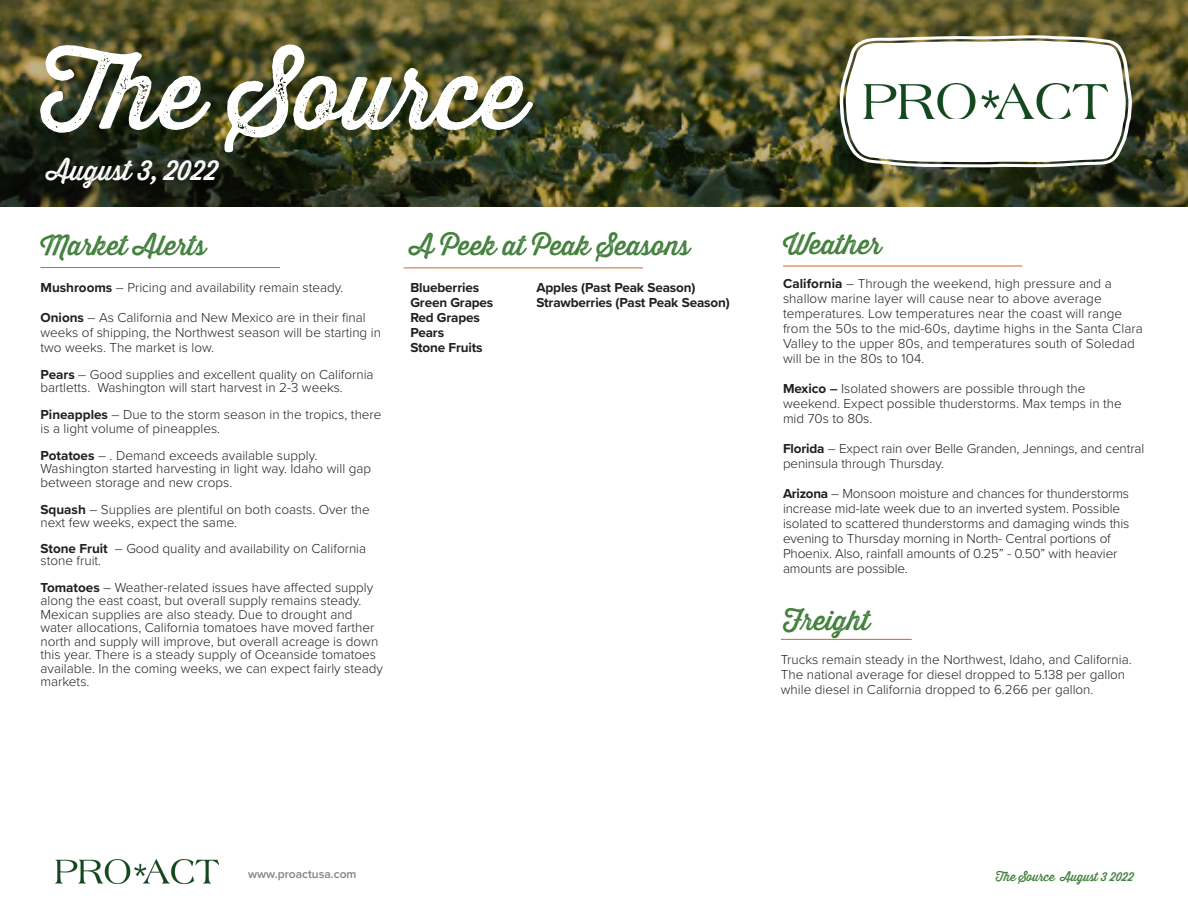
<style>
.page{position:relative;width:1188px;height:918px;background:#fff}
.page>*{position:absolute;margin:0;border:0;box-sizing:border-box;transform-origin:0 0}
.t1{font:99px "Thirsty Rough Reg One";color:#fff}
.t2{font:27px "Thirsty Rough Reg One";color:#42803c}
.t3{font:27px "Thirsty Rough Reg One";color:#fff}
.t4{font:300 13.5px/15px "Proxima Nova";color:#231f20}
.t5{font:700 13.5px "Proxima Nova";letter-spacing:-.01em;color:#231f20}
.t6{font:12px "Thirsty Rough Reg One";color:#42803c}
.t7{font:600 12px "Proxima Nova";color:#808285}
.s1{font-weight:700}
.s2{font-weight:600}
</style>
<div class="page">
<img style="left:0;top:0;width:1188px;height:207px">
<svg style="left:840px;top:35px;width:292px;height:132px"></svg>
<hr style="left:40px;top:267px;width:240px;height:1px;background:#d16727">
<hr style="left:783px;top:266px;width:239px;height:1px;background:#d16727">
<hr style="left:403px;top:268px;width:240px;height:1px;background:#d16727">
<hr style="left:781px;top:639px;width:131px;height:1px;background:#d16727">
<img style="left:864px;top:83px;width:244px;height:36px">
<img style="left:55px;top:860px;width:164px;height:24px">
<h1 class="t1" style="left:40px;top:20px;width:488px">The Source</h1>
<h2 class="t3" style="left:47px;top:150px;width:172px">August 3, 2022</h2>
<h2 class="t2" style="left:40px;top:226px;width:167px">Market Alerts</h2>
<h2 class="t2" style="left:410px;top:226px;width:281px">A Peek at Peak Seasons</h2>
<h2 class="t2" style="left:783px;top:225px;width:100px">Weather</h2>
<p class="t4" style="left:40px;top:279px;width:305px"><span class="s1">Mushrooms</span> – Pricing and availability remain steady.</p>
<p class="t4" style="left:40px;top:309px;width:342px"><span class="s1">Onions</span> – As California and New Mexico are in their final weeks of shipping, the Northwest season will be starting in two weeks. The market is low.</p>
<p class="t4" style="left:40px;top:367px;width:335px;line-height:13.5px"><span class="s1">Pears</span> – Good supplies and excellent quality on California bartletts. Washington will start harvest in 2-3 weeks.</p>
<p class="t4" style="left:40px;top:407px;width:343px;line-height:13.5px"><span class="s1">Pineapples</span> – Due to the storm season in the tropics, there is a light volume of pineapples.</p>
<p class="t4" style="left:40px;top:447px;width:278px"><span class="s1">Potatoes</span> – . Demand exceeds available supply.</p>
<p class="t4" style="left:40px;top:461px;width:332px;line-height:13.5px">Washington started harvesting in light way. Idaho will gap between storage and new crops.</p>
<p class="t4" style="left:40px;top:502px;width:331px;line-height:13.5px"><span class="s1">Squash</span> – Supplies are plentiful on both coasts. Over the next few weeks, expect the same.</p>
<p class="t4" style="left:40px;top:542px;width:327px;line-height:12px"><span class="s1">Stone Fruit</span> – Good quality and availability on California stone fruit.</p>
<p class="t4" style="left:40px;top:580px;width:344px;line-height:13.5px"><span class="s1">Tomatoes</span> – Weather-related issues have affected supply along the east coast, but overall supply remains steady.<br>Mexican supplies are also steady. Due to drought and water allocations, California tomatoes have moved farther north and supply will improve, but overall acreage is down this year. There is a steady supply of Oceanside tomatoes available. In the coming weeks, we can expect fairly steady markets.</p>
<p class="t5" style="left:410px;top:277px;width:70px">Blueberries</p>
<p class="t5" style="left:410px;top:292px;width:85px">Green Grapes</p>
<p class="t5" style="left:410px;top:307px;width:71px">Red Grapes</p>
<p class="t5" style="left:410px;top:322px;width:35px">Pears</p>
<p class="t5" style="left:410px;top:337px;width:74px">Stone Fruits</p>
<p class="t5" style="left:536px;top:277px;width:161px">Apples (Past Peak Season)</p>
<p class="t5" style="left:536px;top:292px;width:195px">Strawberries (Past Peak Season)</p>
<p class="t4" style="left:783px;top:276px;width:330px"><span class="s1">California</span> – Through the weekend, high pressure and a</p>
<p class="t4" style="left:783px;top:291px;width:361px">shallow marine layer will cause near to above average temperatures. Low temperatures near the coast will range from the 50s to the mid-60s, daytime highs in the Santa Clara Valley to the upper 80s, and temperatures south of Soledad will be in the 80s to 104.</p>
<p class="t4" style="left:783px;top:381px;width:304px"><span class="s1">Mexico</span> <span class="s2">–</span> Isolated showers are possible through the</p>
<p class="t4" style="left:783px;top:396px;width:340px">weekend. Expect possible thuderstorms. Max temps in the mid 70s to 80s.</p>
<p class="t4" style="left:783px;top:441px;width:363px"><span class="s1">Florida</span> – Expect rain over Belle Granden, Jennings, and central peninsula through Thursday.</p>
<p class="t4" style="left:783px;top:486px;width:348px"><span class="s1">Arizona</span> – Monsoon moisture and chances for thunderstorms increase mid-late week due to an inverted system. Possible isolated to scattered thunderstorms and damaging winds this evening to Thursday morning in North- Central portions of Phoenix. Also, rainfall amounts of 0.25” - 0.50” with heavier amounts are possible.</p>
<h2 class="t2" style="left:783px;top:601px;width:88px">Freight</h2>
<p class="t4" style="left:781px;top:651px;width:352px">Trucks remain steady in the Northwest, Idaho, and California.<br>The national average for diesel dropped to 5.138 per gallon while diesel in California dropped to 6.266 per gallon.</p>
<p class="t7" style="left:248px;top:865px;width:110px">www.proactusa.com</p>
<p class="t6" style="left:996px;top:867px;width:140px">The Source August 3 2022</p>
</div>
